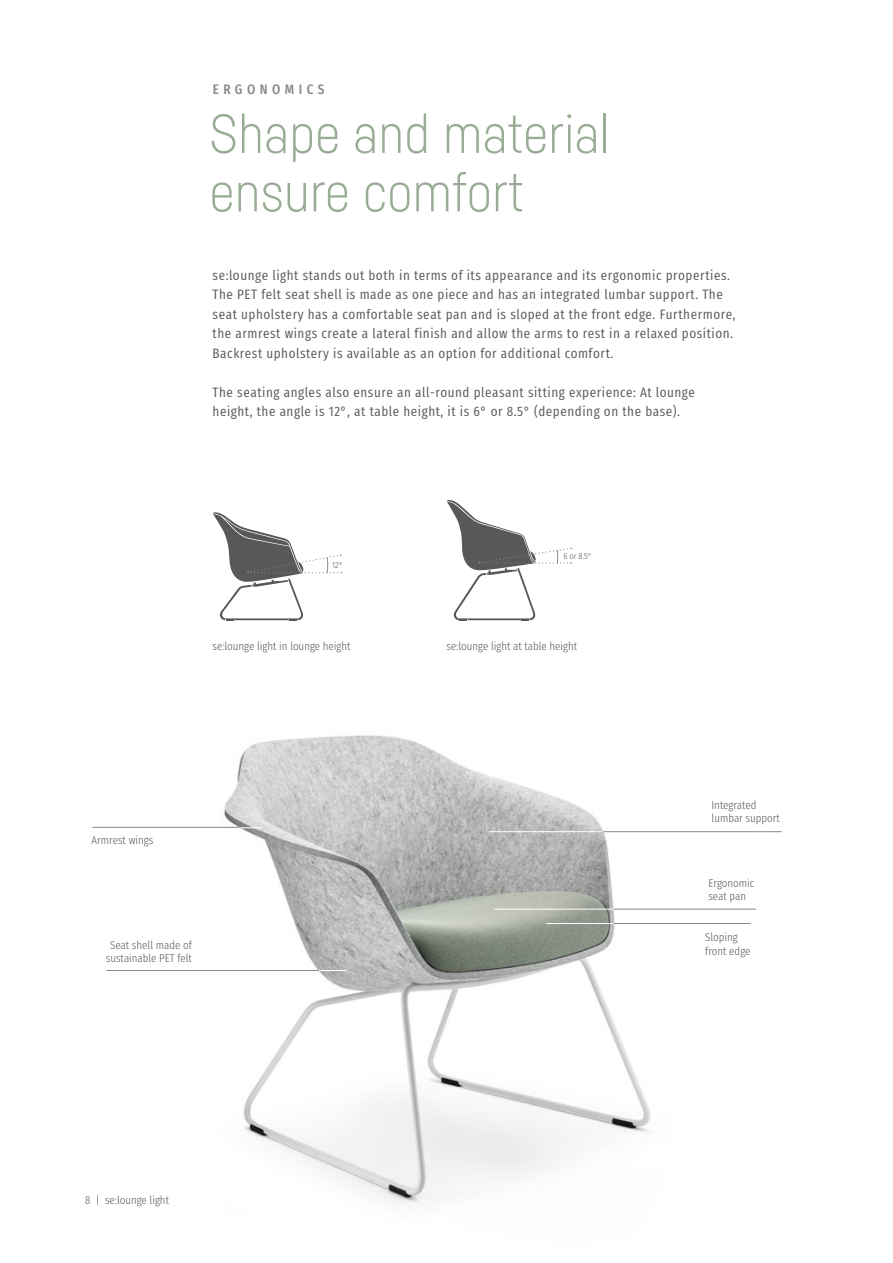
<style>
.page{position:relative;width:893px;height:1263px;background:#fff}
.page>*{position:absolute;margin:0;border:0;box-sizing:border-box;transform-origin:0 0}
.t1{font:300 54px/58.5px "Sedus Sans";color:#99ac95}
.t2{font:13.5px/19.5px "Sedus Text Condensed";letter-spacing:.04em;color:#58585a}
.t3{font:700 13.5px "Sedus Text Condensed";letter-spacing:.33em;color:#87888a}
.t4{font:300 11.25px/13.5px "Sedus Text Condensed";color:#58585a}
.t5{font:300 8.55px "Sedus Text Condensed";color:#58585a}
</style>
<div class="page">
<img style="left:170px;top:735px;width:546px;height:469px">
<hr style="left:614px;top:923px;width:137px;height:1px;background:#87888a">
<hr style="left:614px;top:909px;width:142px;height:1px;background:#87888a">
<hr style="left:595px;top:831px;width:187px;height:1px;background:#87888a">
<hr style="left:92px;top:827px;width:147px;height:1px;background:#87888a">
<hr style="left:106px;top:970px;width:213px;height:1px;background:#87888a">
<svg style="left:319px;top:970px;width:28px;height:1px"></svg>
<hr style="left:495px;top:909px;width:119px;height:1px;background:#fff">
<hr style="left:546px;top:923px;width:68px;height:1px;background:#fff">
<hr style="left:489px;top:831px;width:114px;height:1px;background:#fff">
<svg style="left:241px;top:827px;width:22px;height:1px"></svg>
<svg style="left:213px;top:512px;width:129px;height:109px"></svg>
<svg style="left:446px;top:500px;width:126px;height:121px"></svg>
<p class="t3" style="left:213px;top:77px;width:113px">ERGONOMICS</p>
<h1 class="t1" style="left:209px;top:103px;width:402px">Shape and material ensure comfort</h1>
<p class="t2" style="left:213px;top:264px;width:525px">se:lounge light stands out both in terms of its appearance and its ergonomic properties.<br>The PET felt seat shell is made as one piece and has an integrated lumbar support. The seat upholstery has a comfortable seat pan and is sloped at the front edge. Furthermore, the armrest wings create a lateral finish and allow the arms to rest in a relaxed position.<br>Backrest upholstery is available as an option for additional comfort.</p>
<p class="t2" style="left:213px;top:381px;width:484px">The seating angles also ensure an all-round pleasant sitting experience: At lounge height, the angle is 12°, at table height, it is 6° or 8.5° (depending on the base).</p>
<p class="t5" style="left:332px;top:557px;width:12px">12°</p>
<p class="t5" style="left:563px;top:548px;width:30px">6 or 8.5°</p>
<p class="t4" style="left:213px;top:638px;width:139px">se:lounge light in lounge height</p>
<p class="t4" style="left:446px;top:638px;width:132px">se:lounge light at table height</p>
<p class="t4" style="left:91px;top:832px;width:63px">Armrest wings</p>
<p class="t4" style="left:106px;top:937px;width:88px;text-align:center">Seat shell made of sustainable PET felt</p>
<p class="t4" style="left:711px;top:797px;width:70px">Integrated lumbar support</p>
<p class="t4" style="left:708px;top:875px;width:47px">Ergonomic seat pan</p>
<p class="t4" style="left:705px;top:929px;width:47px">Sloping front edge</p>
<p class="t4" style="left:85px;top:1191px;width:85px">8 | se:lounge light</p>
</div>
